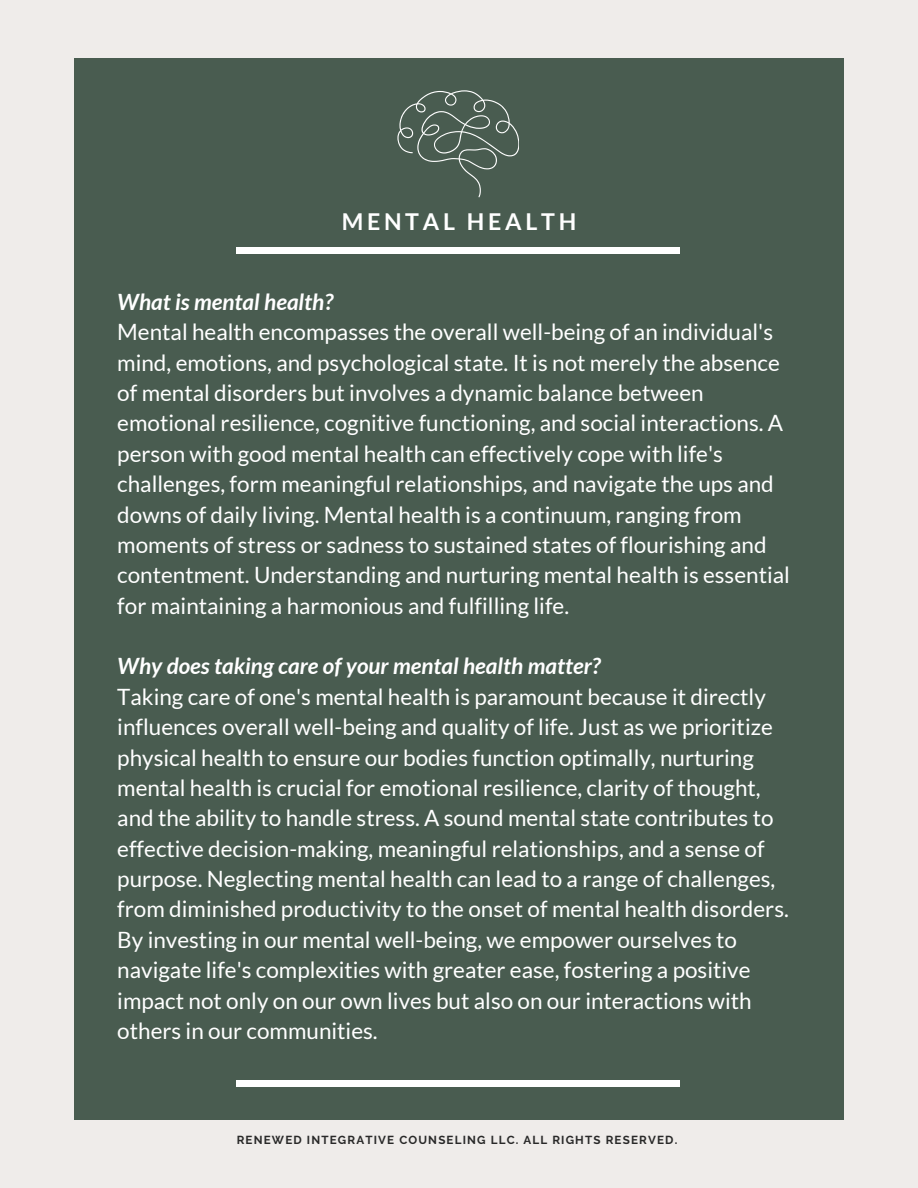
<style>
.page{position:relative;width:918px;height:1188px;background:#efecea}
.page>*{position:absolute;margin:0;border:0;box-sizing:border-box;transform-origin:0 0}
.t1{font:700 23.25px "Lato";letter-spacing:.16em;color:#fff}
.t2{font:22.5px/30.3px "Lato";color:#fff}
.t3{font:italic 700 22.5px "Lato";color:#fff}
.t4{font:700 11.55px "Raleway";letter-spacing:.1em;color:#292929}
</style>
<div class="page">
<div style="left:74px;top:59px;width:770px;height:1061px;background:#495c50"></div>
<div style="left:237px;top:247px;width:443px;height:6px;background:#fff"></div>
<div style="left:237px;top:1081px;width:443px;height:6px;background:#fff"></div>
<svg style="left:397px;top:90px;width:122px;height:107px"></svg>
<p class="t1" style="left:342px;top:207px;width:236px">MENTAL HEALTH</p>
<p class="t3" style="left:117px;top:288px;width:217px">What is mental health?</p>
<p class="t2" style="left:117px;top:316px;width:674px">Mental health encompasses the overall well-being of an individual's mind, emotions, and psychological state. It is not merely the absence of mental disorders but involves a dynamic balance between emotional resilience, cognitive functioning, and social interactions. A person with good mental health can effectively cope with life's challenges, form meaningful relationships, and navigate the ups and downs of daily living. Mental health is a continuum, ranging from moments of stress or sadness to sustained states of flourishing and contentment. Understanding and nurturing mental health is essential for maintaining a harmonious and fulfilling life.</p>
<p class="t3" style="left:117px;top:652px;width:485px">Why does taking care of your mental health matter?</p>
<p class="t2" style="left:117px;top:681px;width:673px">Taking care of one's mental health is paramount because it directly influences overall well-being and quality of life. Just as we prioritize physical health to ensure our bodies function optimally, nurturing mental health is crucial for emotional resilience, clarity of thought, and the ability to handle stress. A sound mental state contributes to effective decision-making, meaningful relationships, and a sense of purpose. Neglecting mental health can lead to a range of challenges, from diminished productivity to the onset of mental health disorders.<br>By investing in our mental well-being, we empower ourselves to navigate life's complexities with greater ease, fostering a positive impact not only on our own lives but also on our interactions with others in our communities.</p>
<p class="t4" style="left:237px;top:1133px;width:442px">RENEWED INTEGRATIVE COUNSELING LLC. ALL RIGHTS RESERVED.</p>
</div>
